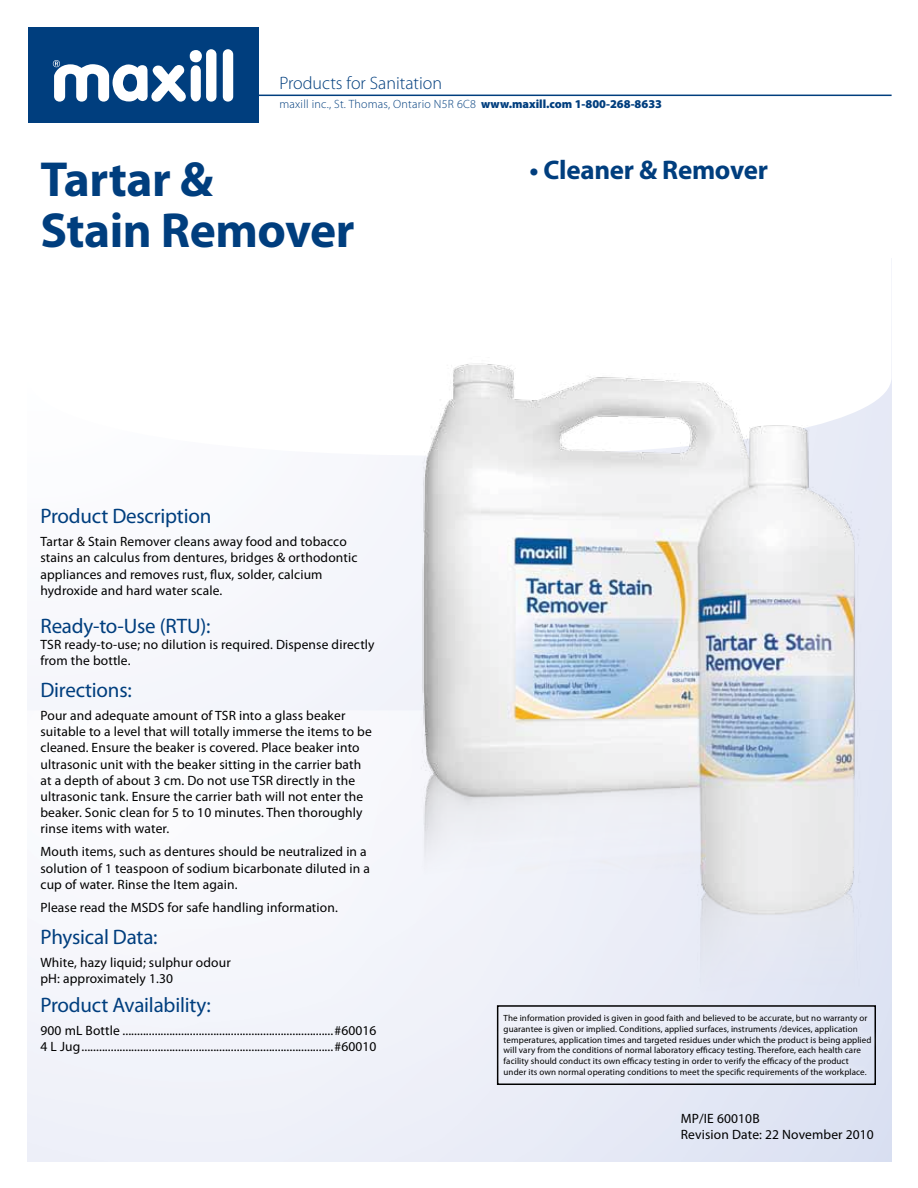
<style>
.page{position:relative;width:918px;height:1188px;background:#fff}
.page>*{position:absolute;margin:0;border:0;box-sizing:border-box;transform-origin:0 0}
.t1{font:700 49.5px/51.2px "Myriad Pro";letter-spacing:-.01em;color:#003e7e}
.t2{font:700 27px "Myriad Pro";letter-spacing:-.01em;color:#003e7e}
.t3{font:21px "Myriad Pro";letter-spacing:-.01em;color:#003e7e}
.t4{font:300 18px "Myriad Pro";color:#003e7e}
.t5{font:13.5px/16.2px "Myriad Pro";letter-spacing:.01em;color:#000}
.t6{font:300 12px "Myriad Pro";letter-spacing:.02em;color:#003e7e}
.t7{font:9px/10.8px "Myriad Pro";letter-spacing:.01em;color:#000}
.s1{font-weight:900}
</style>
<div class="page">
<div style="left:28px;top:28px;width:230px;height:95px;background:#003e7e"></div>
<svg style="left:53px;top:49px;width:180px;height:53px"></svg>
<hr style="left:254px;top:95px;width:638px;height:1px;background:#003e7e">
<img style="left:412px;top:364px;width:470px;height:745px">
<h3 class="t4" style="left:279px;top:73px;width:164px">Products for Sanitation</h3>
<p class="t6" style="left:279px;top:97px;width:384px">maxill inc., St. Thomas, Ontario N5R 6C8 <span class="s1">www.maxill.com 1-800-268-8633</span></p>
<h1 class="t1" style="left:40px;top:152px;width:316px">Tartar &amp;<br>Stain Remover</h1>
<h3 class="t3" style="left:40px;top:503px;width:172px">Product Description</h3>
<p class="t5" style="left:40px;top:533px;width:318px">Tartar &amp; Stain Remover cleans away food and tobacco stains an calculus from dentures, bridges &amp; orthodontic appliances and removes rust, flux, solder, calcium hydroxide and hard water scale.</p>
<h3 class="t3" style="left:40px;top:613px;width:171px">Ready-to-Use (RTU):</h3>
<p class="t5" style="left:40px;top:636px;width:336px">TSR ready-to-use; no dilution is required. Dispense directly from the bottle.</p>
<h3 class="t3" style="left:40px;top:677px;width:93px">Directions:</h3>
<p class="t5" style="left:40px;top:707px;width:333px">Pour and adequate amount of TSR into a glass beaker suitable to a level that will totally immerse the items to be cleaned. Ensure the beaker is covered. Place beaker into ultrasonic unit with the beaker sitting in the carrier bath at a depth of about 3 cm. Do not use TSR directly in the ultrasonic tank. Ensure the carrier bath will not enter the beaker. Sonic clean for 5 to 10 minutes. Then thoroughly rinse items with water.</p>
<p class="t5" style="left:40px;top:844px;width:331px">Mouth items, such as dentures should be neutralized in a solution of 1 teaspoon of sodium bicarbonate diluted in a cup of water. Rinse the Item again.</p>
<p class="t5" style="left:40px;top:899px;width:299px">Please read the MSDS for safe handling information.</p>
<h3 class="t3" style="left:40px;top:924px;width:119px">Physical Data:</h3>
<p class="t5" style="left:40px;top:954px;width:192px">White, hazy liquid; sulphur odour pH: approximately 1.30</p>
<h3 class="t3" style="left:40px;top:992px;width:172px">Product Availability:</h3>
<p class="t5" style="left:40px;top:1022px;width:338px">900 mL Bottle ........................................................................#60016<br>4 L Jug......................................................................................#60010</p>
<h2 class="t2" style="left:530px;top:153px;width:240px">• Cleaner &amp; Remover</h2>
<p class="t7" style="left:504px;top:1013px;width:369px">The information provided is given in good faith and believed to be accurate, but no warranty or guarantee is given or implied. Conditions, applied surfaces, instruments /devices, application temperatures, application times and targeted residues under which the product is being applied will vary from the conditions of normal laboratory efficacy testing. Therefore, each health care facility should conduct its own efficacy testing in order to verify the efficacy of the product under its own normal operating conditions to meet the specific requirements of the workplace.</p>
<p class="t5" style="left:681px;top:1110px;width:195px">MP/IE 60010B<br>Revision Date: 22 November 2010</p>
</div>
